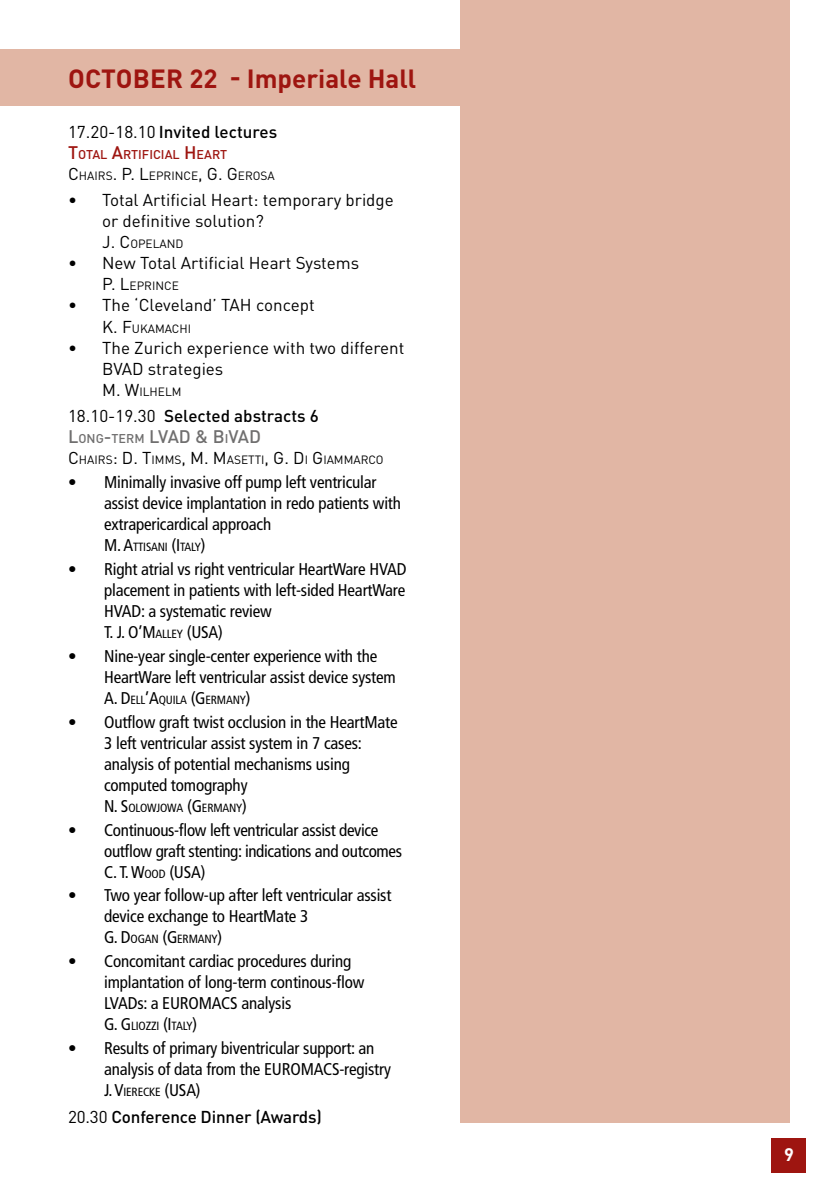
<style>
.page{position:relative;width:840px;height:1191px;background:#fff}
.page>*{position:absolute;margin:0;border:0;box-sizing:border-box;transform-origin:0 0}
.t1{font:700 26px "DIN Pro";color:#9e1510}
.t2{font:500 18px "DIN Pro";letter-spacing:-.025em;color:#706f6f}
.t3{font:700 18px "DIN Pro";color:#fff}
.t4{font:condensed 17px/21px "Frutiger";letter-spacing:-.01em;color:#000}
.t5{font:17px/21px "DIN Pro";color:#000}
.t6{font:500 17px "DIN Pro";letter-spacing:-.01em;color:#000}
.t7{font:500 12.6px "DIN Pro";color:#9e1510}
.t8{font:11.8px "DIN Pro";color:#000}
.t9{font:condensed 11.8px "Frutiger";letter-spacing:-.015em;color:#000}
.s1{font-weight:400}
.s2{font-size:18px}
.s3{font-size:17px}
.s4{font-size:12.6px}
.s5{font-style:inherit}
.s6{font-size:11.8px}
</style>
<div class="page">
<div style="left:771px;top:1138px;width:34px;height:34px;background:#9e1510"></div>
<div style="left:0;top:50px;width:468px;height:56px;background:#e1b6a4"></div>
<div style="left:460px;top:0;width:328px;height:1123px;background:#e1b6a4"></div>
<h1 class="t1" style="left:68px;top:57px;width:349px">OCTOBER 22 - Imperiale Hall</h1>
<p class="t6" style="left:68px;top:118px;width:210px"><span class="s1">17.20-18.10</span> Invited lectures</p>
<p class="t7" style="left:68px;top:144px;width:160px"><span class="s2">T</span>OTAL <span class="s2">A</span>RTIFICIAL <span class="s2">H</span> EART</p>
<p class="t8" style="left:68px;top:166px;width:208px"><span class="s3">C</span>HAIRS<span class="s3">. P. L</span>EPRINCE<span class="s3">, G. G</span> EROSA</p>
<p class="t5" style="left:102px;top:188px;width:293px;text-indent:-34px">• Total Artificial Heart: temporary bridge or definitive solution?</p>
<p class="t8" style="left:102px;top:235px;width:81px"><span class="s3">J. C</span>OPELAND</p>
<p class="t5" style="left:68px;top:251px;width:292px">• New Total Artificial Heart Systems</p>
<p class="t8" style="left:102px;top:277px;width:78px"><span class="s3">P. L</span>EPRINCE</p>
<p class="t5" style="left:68px;top:293px;width:248px">• The ‘Cleveland’ TAH concept</p>
<p class="t8" style="left:102px;top:319px;width:90px"><span class="s3">K. F</span>UKAMACHI</p>
<p class="t5" style="left:102px;top:335px;width:303px;text-indent:-34px">• The Zurich experience with two different<br>BVAD strategies</p>
<p class="t8" style="left:102px;top:382px;width:81px"><span class="s3">M . W</span>ILHELM</p>
<p class="t6" style="left:68px;top:402px;width:252px"><span class="s1">18.10-19.30</span> Selected abstracts 6</p>
<p class="t2" style="left:68px;top:422px;width:194px">L<span class="s4">ONG</span>-<span class="s4">TERM</span> LVAD &amp; B<span class="s4">I</span>VAD</p>
<p class="t8" style="left:68px;top:451px;width:317px"><span class="s3">C</span>HAIRS<span class="s3">: D. T</span>IMMS<span class="s3">, M . M</span>ASETTI<span class="s3">, G. D</span>I <span class="s3">G</span> IAMMARCO</p>
<p class="t4" style="left:104px;top:472px;width:298px;text-indent:-36px">• Minimally invasive off pump left ventricular assist device implantation in redo patients with extrapericardical approach</p>
<p class="t9" style="left:104px;top:540px;width:103px"><span class="s3">M . A</span>TTISANI <span class="s3">(I</span> TALY<span class="s3">)</span></p>
<p class="t4" style="left:104px;top:558px;width:304px;text-indent:-36px">• Right atrial vs right ventricular HeartWare HVAD placement in patients with left-sided HeartWare HVAD: a systematic review<br><span class="s5">T. J. O’M</span> <span class="s6">ALLEY</span> <span class="s5">(USA)</span></p>
<p class="t4" style="left:104px;top:645px;width:293px;text-indent:-36px">• Nine-year single-center experience with the<br>HeartWare left ventricular assist device system</p>
<p class="t9" style="left:104px;top:693px;width:148px"><span class="s3">A. D</span>ELL<span class="s3">’A</span>QUILA <span class="s3">(G</span> ERMANY<span class="s3">)</span></p>
<p class="t4" style="left:104px;top:711px;width:295px;text-indent:-36px">• Outflow graft twist occlusion in the HeartMate 3 left ventricular assist system in 7 cases: analysis of potential mechanisms using computed tomography</p>
<p class="t9" style="left:104px;top:800px;width:144px"><span class="s3">N. S</span>OLOWJOWA <span class="s3">(G</span> ERMANY<span class="s3">)</span></p>
<p class="t4" style="left:104px;top:819px;width:299px;text-indent:-36px">• Continuous-flow left ventricular assist device outflow graft stenting: indications and outcomes<br><span class="s5">C. T. W</span><span class="s6">OOD</span> <span class="s5">(USA)</span></p>
<p class="t4" style="left:104px;top:885px;width:288px;text-indent:-36px">• Two year follow-up after left ventricular assist device exchange to HeartMate 3</p>
<p class="t9" style="left:104px;top:932px;width:120px"><span class="s3">G. D</span>OGAN <span class="s3">(G</span> ERMANY<span class="s3">)</span></p>
<p class="t4" style="left:104px;top:951px;width:262px;text-indent:-36px">• Concomitant cardiac procedures during implantation of long-term continous-flow<br>LVADs: a EUROMACS analysis</p>
<p class="t9" style="left:104px;top:1019px;width:94px"><span class="s3">G. G</span> LIOZZI <span class="s3">(I</span> TALY<span class="s3">)</span></p>
<p class="t4" style="left:104px;top:1037px;width:288px;text-indent:-36px">• Results of primary biventricular support: an analysis of data from the EUROMACS-registry<br><span class="s5">J. V</span><span class="s6">IERECKE</span> <span class="s5">(USA)</span></p>
<p class="t6" style="left:68px;top:1102px;width:255px"><span class="s1">20.30</span> Conference Dinner (Awards)</p>
<p class="t3" style="left:783px;top:1139px;width:11px">49</p>
</div>
